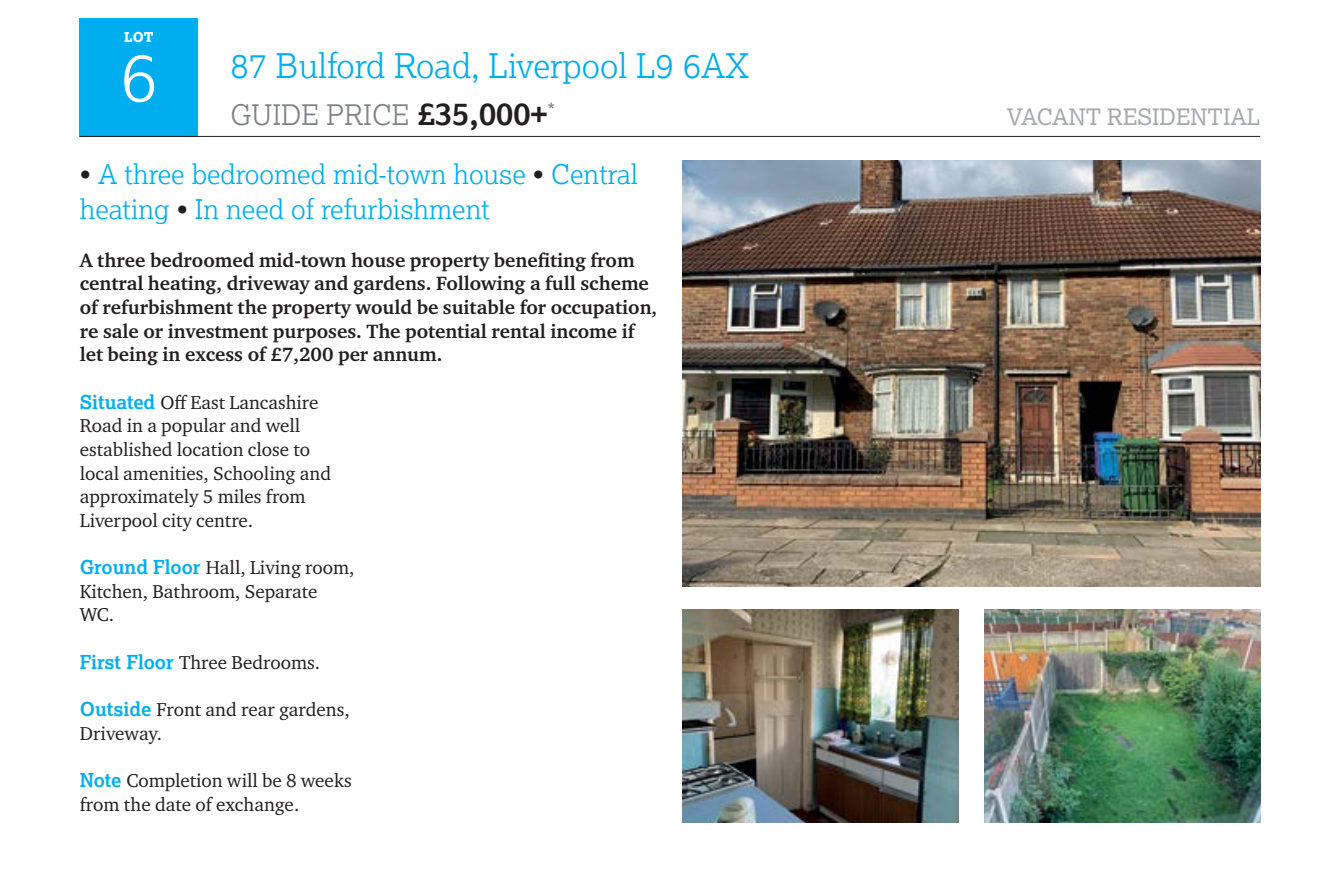
<style>
.page{position:relative;width:1340px;height:883px;background:#fff}
.page>*{position:absolute;margin:0;border:0;box-sizing:border-box;transform-origin:0 0}
.t1{font:300 67.5px "Lexia";color:#fff}
.t2{font:300 33.75px "Lexia";color:#00aeef}
.t3{font:300 28.12px "Lexia";color:#808285}
.t4{font:300 27px/35.3px "Lexia";color:#00aeef}
.t5{font:22.5px "Lexia";color:#a7a9ac}
.t6{font:20.25px "Lexia";color:#808285}
.t7{font:700 19.8px/23.6px "Charter ITC Pro";color:#231f20}
.t8{font:19.12px/23.6px "Charter ITC Pro";color:#231f20}
.t9{font:800 13.5px "Lexia";color:#fff}
.s1{font-weight:700;font-size:31.5px;color:#231f20}
.s2{color:#231f20}
.s3{font-family:"Lexia";font-weight:700;color:#00aeef}
</style>
<div class="page">
<div style="left:80px;top:18px;width:118px;height:119px;background:#00aeef"></div>
<hr style="left:80px;top:136px;width:1180px;height:1px;background:#231f20">
<img style="left:682px;top:609px;width:276px;height:213px">
<img style="left:984px;top:609px;width:276px;height:213px">
<img style="left:682px;top:160px;width:578px;height:425px">
<p class="t9" style="left:124px;top:28px;width:31px">LOT</p>
<h1 class="t1" style="left:120px;top:34px;width:38px">6</h1>
<h2 class="t2" style="left:230px;top:44px;width:520px">87 Bulford Road, Liverpool L9 6AX</h2>
<h3 class="t3" style="left:230px;top:97px;width:318px">GUIDE PRICE <span class="s1">£35,000+</span></h3>
<p class="t5" style="left:1006px;top:102px;width:255px">VACANT RESIDENTIAL</p>
<p class="t6" style="left:547px;top:98px;width:9px">*</p>
<h3 class="t4" style="left:80px;top:156px;width:560px"><span class="s2">•</span> A three bedroomed mid-town house <span class="s2">•</span> Central heating <span class="s2">•</span> In need of refurbishment</h3>
<p class="t7" style="left:80px;top:248px;width:579px">A three bedroomed mid-town house property benefiting from central heating, driveway and gardens. Following a full scheme of refurbishment the property would be suitable for occupation, re sale or investment purposes. The potential rental income if let being in excess of £7,200 per annum.</p>
<p class="t8" style="left:80px;top:390px;width:253px"><span class="s3">Situated</span> Off East Lancashire<br>Road in a popular and well established location close to local amenities, Schooling and approximately 5 miles from<br>Liverpool city centre.</p>
<p class="t8" style="left:80px;top:555px;width:276px"><span class="s3">Ground Floor</span> Hall, Living room,<br>Kitchen, Bathroom, Separate<br>WC.</p>
<p class="t8" style="left:80px;top:649px;width:242px"><span class="s3">First Floor</span> Three Bedrooms.</p>
<p class="t8" style="left:80px;top:697px;width:271px"><span class="s3">Outside</span> Front and rear gardens,<br>Driveway.</p>
<p class="t8" style="left:80px;top:768px;width:274px"><span class="s3">Note</span> Completion will be 8 weeks from the date of exchange.</p>
</div>
